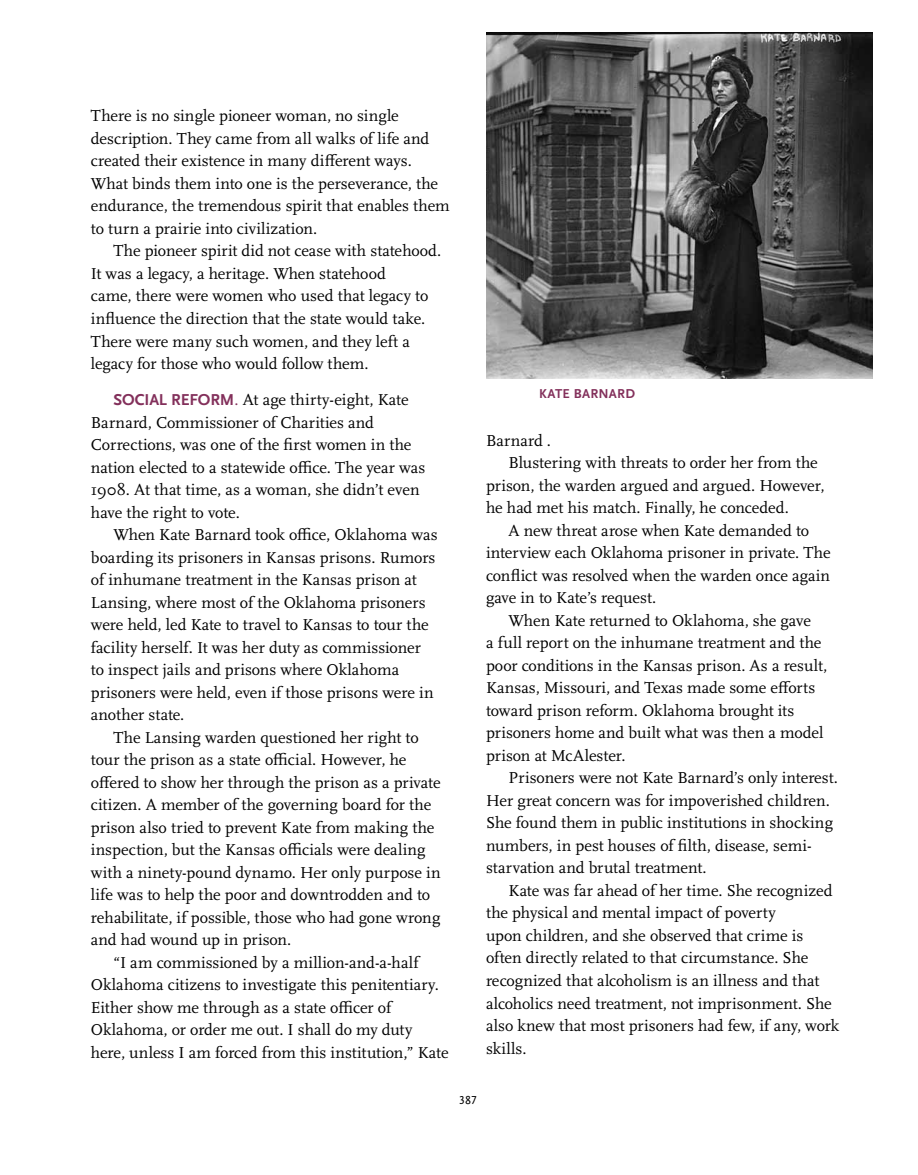
<style>
.page{position:relative;width:918px;height:1175px;background:#fff}
.page>*{position:absolute;margin:0;border:0;box-sizing:border-box;transform-origin:0 0}
.t1{font:16.5px/22.5px "Scala OT";color:#000}
.t2{font:700 13.5px "Scala Sans OT";letter-spacing:.02em;color:#83305b}
.t3{font:12px "Scala Sans OT";color:#000}
.s1{font-family:"Scala Sans OT";font-weight:700;color:#83305b}
.s2{color:#83305b}
</style>
<div class="page">
<img style="left:486px;top:33px;width:387px;height:346px">
<p class="t1" style="left:91px;top:105px;width:360px">There is no single pioneer woman, no single description. They came from all walks of life and created their existence in many different ways.<br>What binds them into one is the perseverance, the endurance, the tremendous spirit that enables them to turn a prairie into civilization.</p>
<p class="t1" style="left:91px;top:240px;width:352px;text-indent:23px">The pioneer spirit did not cease with statehood.<br>It was a legacy, a heritage. When statehood<br>came, there were women who used that legacy to influence the direction that the state would take.<br>There were many such women, and they left a legacy for those who would follow them.</p>
<p class="t1" style="left:91px;top:389px;width:336px;text-indent:22px"><span class="s1">SOCIAL REFORM</span><span class="s2">.</span> At age thirty-eight, Kate Barnard, Commissioner of Charities and Corrections, was one of the first women in the nation elected to a statewide office. The year was 1908. At that time, as a woman, she didn’t even have the right to vote.</p>
<p class="t1" style="left:91px;top:524px;width:348px;text-indent:23px">When Kate Barnard took office, Oklahoma was boarding its prisoners in Kansas prisons. Rumors of inhumane treatment in the Kansas prison at Lansing, where most of the Oklahoma prisoners were held, led Kate to travel to Kansas to tour the facility herself. It was her duty as commissioner to inspect jails and prisons where Oklahoma prisoners were held, even if those prisons were in another state.</p>
<p class="t1" style="left:91px;top:726px;width:351px;text-indent:23px">The Lansing warden questioned her right to tour the prison as a state official. However, he offered to show her through the prison as a private citizen. A member of the governing board for the prison also tried to prevent Kate from making the inspection, but the Kansas officials were dealing with a ninety-pound dynamo. Her only purpose in life was to help the poor and downtrodden and to rehabilitate, if possible, those who had gone wrong and had wound up in prison.</p>
<p class="t1" style="left:91px;top:951px;width:359px;text-indent:23px">“I am commissioned by a million-and-a-half Oklahoma citizens to investigate this penitentiary.<br>Either show me through as a state officer of Oklahoma, or order me out. I shall do my duty here, unless I am forced from this institution,” Kate</p>
<p class="t2" style="left:539px;top:386px;width:97px">KATE BARNARD</p>
<p class="t1" style="left:486px;top:429px;width:67px">Barnard .</p>
<p class="t1" style="left:509px;top:452px;width:311px">Blustering with threats to order her from the</p>
<p class="t1" style="left:486px;top:474px;width:340px">prison, the warden argued and argued. However,</p>
<p class="t1" style="left:486px;top:497px;width:304px">he had met his match. Finally, he conceded.</p>
<p class="t1" style="left:509px;top:519px;width:302px">A new threat arose when Kate demanded to</p>
<p class="t1" style="left:486px;top:542px;width:346px">interview each Oklahoma prisoner in private. The</p>
<p class="t1" style="left:486px;top:564px;width:346px">conflict was resolved when the warden once again</p>
<p class="t1" style="left:486px;top:587px;width:172px">gave in to Kate’s request.</p>
<p class="t1" style="left:509px;top:609px;width:304px">When Kate returned to Oklahoma, she gave</p>
<p class="t1" style="left:486px;top:632px;width:337px">a full report on the inhumane treatment and the</p>
<p class="t1" style="left:486px;top:654px;width:343px">poor conditions in the Kansas prison. As a result,</p>
<p class="t1" style="left:486px;top:677px;width:331px">Kansas, Missouri, and Texas made some efforts</p>
<p class="t1" style="left:486px;top:699px;width:310px">toward prison reform. Oklahoma brought its</p>
<p class="t1" style="left:486px;top:722px;width:339px">prisoners home and built what was then a model</p>
<p class="t1" style="left:486px;top:744px;width:141px">prison at McAlester.</p>
<p class="t1" style="left:509px;top:767px;width:331px">Prisoners were not Kate Barnard’s only interest.</p>
<p class="t1" style="left:486px;top:789px;width:345px">Her great concern was for impoverished children.</p>
<p class="t1" style="left:486px;top:812px;width:349px">She found them in public institutions in shocking</p>
<p class="t1" style="left:486px;top:834px;width:327px">numbers, in pest houses of filth, disease, semi-</p>
<p class="t1" style="left:486px;top:857px;width:222px">starvation and brutal treatment.</p>
<p class="t1" style="left:509px;top:879px;width:326px">Kate was far ahead of her time. She recognized</p>
<p class="t1" style="left:486px;top:902px;width:291px">the physical and mental impact of poverty</p>
<p class="t1" style="left:486px;top:924px;width:319px">upon children, and she observed that crime is</p>
<p class="t1" style="left:486px;top:947px;width:324px">often directly related to that circumstance. She</p>
<p class="t1" style="left:486px;top:969px;width:335px">recognized that alcoholism is an illness and that</p>
<p class="t1" style="left:486px;top:992px;width:347px">alcoholics need treatment, not imprisonment. She</p>
<p class="t1" style="left:486px;top:1014px;width:355px">also knew that most prisoners had few, if any, work</p>
<p class="t1" style="left:486px;top:1037px;width:42px">skills.</p>
<p class="t3" style="left:459px;top:1094px;width:19px">387</p>
</div>
